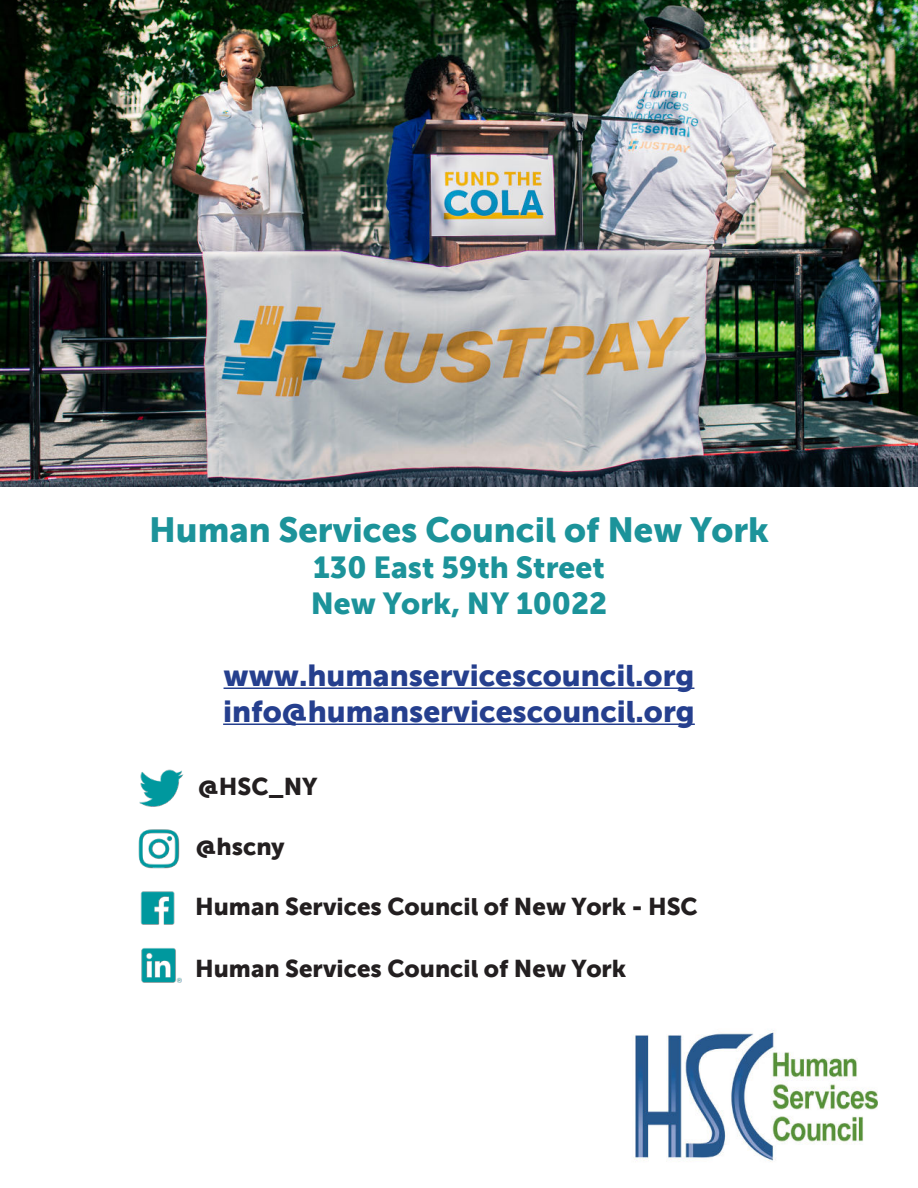
<style>
.page{position:relative;width:918px;height:1188px;background:#fff}
.page>*{position:absolute;margin:0;border:0;box-sizing:border-box;transform-origin:0 0}
.t1{font:34.5px "Museo Sans 900";color:#1c939a}
.t2{font:30px/36px "Museo Sans 900";color:#253f8e}
.t3{font:30px/36px "Museo Sans 900";color:#1c939a}
.t4{font:24px "Museo Sans 900";color:#231f20}
</style>
<div class="page">
<hr style="left:224px;top:688px;width:470px;height:1px;background:#253f8e">
<hr style="left:223px;top:724px;width:472px;height:1px;background:#253f8e">
<img style="left:634px;top:1030px;width:244px;height:132px">
<img style="left:0;top:0;width:918px;height:486px">
<img style="left:138px;top:829px;width:41px;height:39px">
<img style="left:141px;top:948px;width:41px;height:35px">
<img style="left:139px;top:770px;width:45px;height:37px">
<img style="left:141px;top:891px;width:34px;height:33px">
<h1 class="t1" style="left:149px;top:516px;width:621px">Human Services Council of New York</h1>
<p class="t3" style="left:311px;top:552px;width:298px">130 East 59th Street<br>New York, NY 10022</p>
<p class="t2" style="left:223px;top:660px;width:473px">www.humanservicescouncil.org info@humanservicescouncil.org</p>
<p class="t4" style="left:198px;top:777px;width:121px">@HSC_NY</p>
<p class="t4" style="left:196px;top:837px;width:90px">@hscny</p>
<p class="t4" style="left:195px;top:897px;width:504px">Human Services Council of New York - HSC</p>
<p class="t4" style="left:195px;top:959px;width:433px">Human Services Council of New York</p>
</div>
